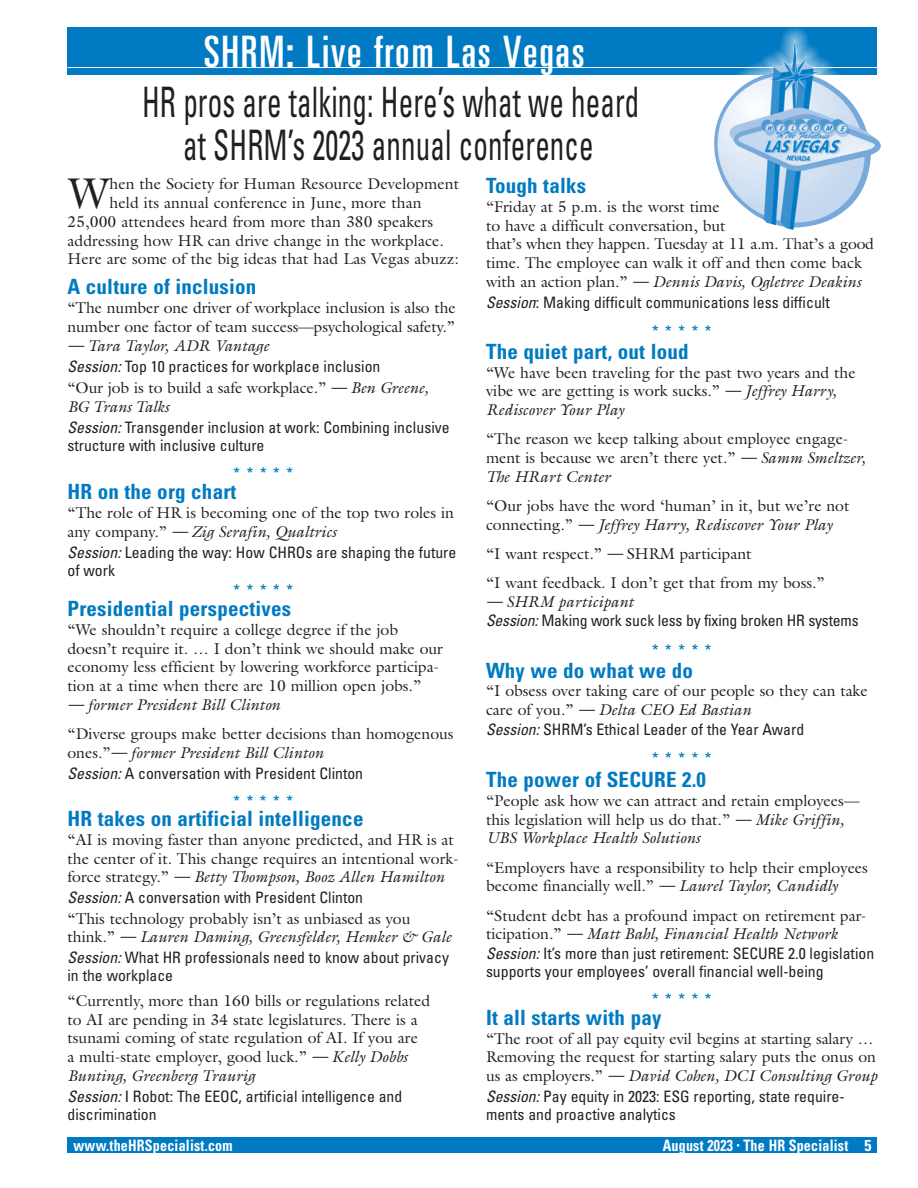
<style>
.page{position:relative;width:918px;height:1188px;background:#fff}
.page>*{position:absolute;margin:0;border:0;box-sizing:border-box;transform-origin:0 0}
.t1{font:ultra-condensed 43.35px "Univers LT Std";letter-spacing:.04em;color:#fff}
.t2{font:43.35px "Galliard Std";color:#231f20}
.t3{font:condensed 42px/43.5px "Univers LT Std";letter-spacing:.005em;color:#231f20;text-align:center;scale:.69 1}
.t4{font:700 condensed 21px "Univers LT Std";letter-spacing:.01em;color:#007ac2}
.t5{font:15.75px/18.8px "Galliard Std";color:#231f20}
.t6{font:condensed 15.75px/18px "Univers LT Std";color:#231f20}
.t7{font:italic 15.75px "Galliard Std";color:#231f20}
.t8{font:700 condensed 15.75px "Univers LT Std";letter-spacing:.015em;color:#fff;scale:.89 1}
.t9{font:15.75px "Galliard Std";color:#007ac2}
.s1{font-style:italic}
</style>
<div class="page">
<div style="left:68px;top:1137px;width:810px;height:16px;background:#007ac2"></div>
<div style="left:68px;top:27px;width:810px;height:47px;background:#007ac2"></div>
<hr style="left:68px;top:67px;width:810px;height:1px;background:#fff">
<div style="left:700px;top:26px;width:196px;height:218px;background:#fff;opacity:.75"></div>
<img style="left:713px;top:41px;width:168px;height:189px">
<h1 class="t1" style="left:204px;top:27px;width:382px">SHRM: Live from Las Vegas</h1>
<h2 class="t3" style="left:142px;top:79px;width:722px">HR pros are talking: Here’s what we heard at SHRM’s 2023 annual conference</h2>
<h1 class="t2" style="left:69px;top:166px;width:42px">W</h1>
<p class="t5" style="left:110px;top:174px;width:351px">hen the Society for Human Resource Development</p>
<p class="t5" style="left:110px;top:193px;width:314px">held its annual conference in June, more than</p>
<p class="t5" style="left:68px;top:212px;width:367px">25,000 attendees heard from more than 380 speakers</p>
<p class="t5" style="left:68px;top:231px;width:378px">addressing how HR can drive change in the workplace.</p>
<p class="t5" style="left:68px;top:249px;width:393px">Here are some of the big ideas that had Las Vegas abuzz:</p>
<h3 class="t4" style="left:68px;top:274px;width:190px">A culture of inclusion</h3>
<p class="t5" style="left:68px;top:298px;width:390px">“The number one driver of workplace inclusion is also the number one factor of team success—psychological safety.”</p>
<p class="t7" style="left:68px;top:335px;width:203px">— Tara Taylor, ADR Vantage</p>
<p class="t6" style="left:68px;top:357px;width:314px"><span class="s1">Session:</span> Top 10 practices for workplace inclusion</p>
<p class="t5" style="left:68px;top:378px;width:362px">“Our job is to build a safe workplace.” <span class="s1">— Ben Greene,<br>BG Trans Talks</span></p>
<p class="t6" style="left:68px;top:418px;width:384px"><span class="s1">Session:</span> Transgender inclusion at work: Combining inclusive structure with inclusive culture</p>
<p class="t9" style="left:233px;top:463px;width:63px">* * * * *</p>
<h3 class="t4" style="left:68px;top:479px;width:170px">HR on the org chart</h3>
<p class="t5" style="left:68px;top:503px;width:388px">“The role of HR is becoming one of the top two roles in any company.” <span class="s1">— Zig Serafin, Qualtrics</span></p>
<p class="t6" style="left:68px;top:543px;width:390px"><span class="s1">Session:</span> Leading the way: How CHROs are shaping the future of work</p>
<p class="t9" style="left:233px;top:580px;width:63px">* * * * *</p>
<h3 class="t4" style="left:68px;top:596px;width:225px">Presidential perspectives</h3>
<p class="t5" style="left:68px;top:620px;width:377px">“We shouldn’t require a college degree if the job doesn’t require it. … I don’t think we should make our economy less efficient by lowering workforce participa&shy;tion at a time when there are 10 million open jobs.”</p>
<p class="t7" style="left:68px;top:695px;width:214px">— former President Bill Clinton</p>
<p class="t5" style="left:68px;top:724px;width:388px">“Diverse groups make better decisions than homogenous ones.”<span class="s1">— former President Bill Clinton</span></p>
<p class="t6" style="left:68px;top:764px;width:297px"><span class="s1">Session:</span> A conversation with President Clinton</p>
<p class="t9" style="left:233px;top:791px;width:63px">* * * * *</p>
<h3 class="t4" style="left:68px;top:806px;width:298px">HR takes on artificial intelligence</h3>
<p class="t5" style="left:68px;top:830px;width:393px">“AI is moving faster than anyone predicted, and HR is at the center of it. This change requires an intentional work&shy;force strategy.” <span class="s1">— Betty Thompson, Booz Allen Hamilton</span></p>
<p class="t6" style="left:68px;top:888px;width:297px"><span class="s1">Session:</span> A conversation with President Clinton</p>
<p class="t5" style="left:68px;top:909px;width:385px">“This technology probably isn’t as unbiased as you think.” <span class="s1">— Lauren Daming, Greensfelder, Hemker &amp; Gale</span></p>
<p class="t6" style="left:68px;top:948px;width:383px"><span class="s1">Session:</span> What HR professionals need to know about privacy in the workplace</p>
<p class="t5" style="left:68px;top:991px;width:364px">“Currently, more than 160 bills or regulations related to AI are pending in 34 state legislatures. There is a tsunami coming of state regulation of AI. If you are<br>a multi-state employer, good luck.” <span class="s1">— Kelly Dobbs Bunting, Greenberg Traurig</span></p>
<p class="t6" style="left:68px;top:1087px;width:336px"><span class="s1">Session:</span> I Robot: The EEOC, artificial intelligence and discrimination</p>
<h3 class="t4" style="left:486px;top:173px;width:102px">Tough talks</h3>
<p class="t5" style="left:486px;top:197px;width:390px">“Friday at 5 p.m. is the worst time<br>to have a difficult conversation, but<br>that’s when they happen. Tuesday at 11 a.m. That’s a good time. The employee can walk it off and then come back with an action plan.” <span class="s1">— Dennis Davis, Ogletree Deakins</span></p>
<p class="t6" style="left:486px;top:293px;width:345px"><span class="s1">Session</span>: Making difficult communications less difficult</p>
<p class="t9" style="left:651px;top:321px;width:63px">* * * * *</p>
<h3 class="t4" style="left:486px;top:338px;width:204px">The quiet part, out loud</h3>
<p class="t5" style="left:486px;top:363px;width:371px">“We have been traveling for the past two years and the vibe we are getting is work sucks.” <span class="s1">— Jeffrey Harry,<br>Rediscover Your Play</span></p>
<p class="t5" style="left:486px;top:429px;width:381px">“The reason we keep talking about employee engage&shy;ment is because we aren’t there yet.” <span class="s1">— Samm Smeltzer,<br>The HRart Center</span></p>
<p class="t5" style="left:486px;top:496px;width:365px">“Our jobs have the word ‘human’ in it, but we’re not connecting.” <span class="s1">— Jeffrey Harry, Rediscover Your Play</span></p>
<p class="t5" style="left:486px;top:539px;width:340px;line-height:29.2px">“I want respect.” <span class="s1">—</span> SHRM participant<br>“I want feedback. I don’t get that from my boss.”</p>
<p class="t7" style="left:486px;top:592px;width:149px">— SHRM participant</p>
<p class="t6" style="left:486px;top:612px;width:374px"><span class="s1">Session:</span> Making work suck less by fixing broken HR systems</p>
<p class="t9" style="left:651px;top:640px;width:63px">* * * * *</p>
<h3 class="t4" style="left:486px;top:657px;width:208px">Why we do what we do</h3>
<p class="t5" style="left:486px;top:681px;width:383px">“I obsess over taking care of our people so they can take care of you.” <span class="s1">— Delta CEO Ed Bastian</span></p>
<p class="t6" style="left:486px;top:720px;width:320px"><span class="s1">Session:</span> SHRM’s Ethical Leader of the Year Award</p>
<p class="t9" style="left:651px;top:748px;width:63px">* * * * *</p>
<h3 class="t4" style="left:486px;top:767px;width:221px">The power of SECURE 2.0</h3>
<p class="t5" style="left:486px;top:791px;width:375px">“People ask how we can attract and retain employees— this legislation will help us do that.” <span class="s1">— Mike Griffin,<br>UBS Workplace Health Solutions</span></p>
<p class="t5" style="left:486px;top:858px;width:383px">“Employers have a responsibility to help their employees become financially well.” <span class="s1">— Laurel Taylor, Candidly</span></p>
<p class="t5" style="left:486px;top:906px;width:382px">“Student debt has a profound impact on retirement par&shy;ticipation.” <span class="s1">— Matt Bahl, Financial Health Network</span></p>
<p class="t6" style="left:486px;top:944px;width:390px"><span class="s1">Session:</span> It’s more than just retirement: SECURE 2.0 legislation supports your employees’ overall financial well-being</p>
<p class="t9" style="left:651px;top:989px;width:63px">* * * * *</p>
<h3 class="t4" style="left:486px;top:1004px;width:177px">It all starts with pay</h3>
<p class="t5" style="left:486px;top:1029px;width:393px">“The root of all pay equity evil begins at starting salary …<br>Removing the request for starting salary puts the onus on us as employers.” <span class="s1">— David Cohen, DCI Consulting Group</span></p>
<p class="t6" style="left:486px;top:1087px;width:360px"><span class="s1">Session:</span> Pay equity in 2023: ESG reporting, state require&shy;ments and proactive analytics</p>
<p class="t8" style="left:74px;top:1135px;width:180px">www.theHRSpecialist.com</p>
<p class="t8" style="left:663px;top:1135px;width:236px">August 2023 <sup>•</sup> The HR Specialist 5</p>
</div>
